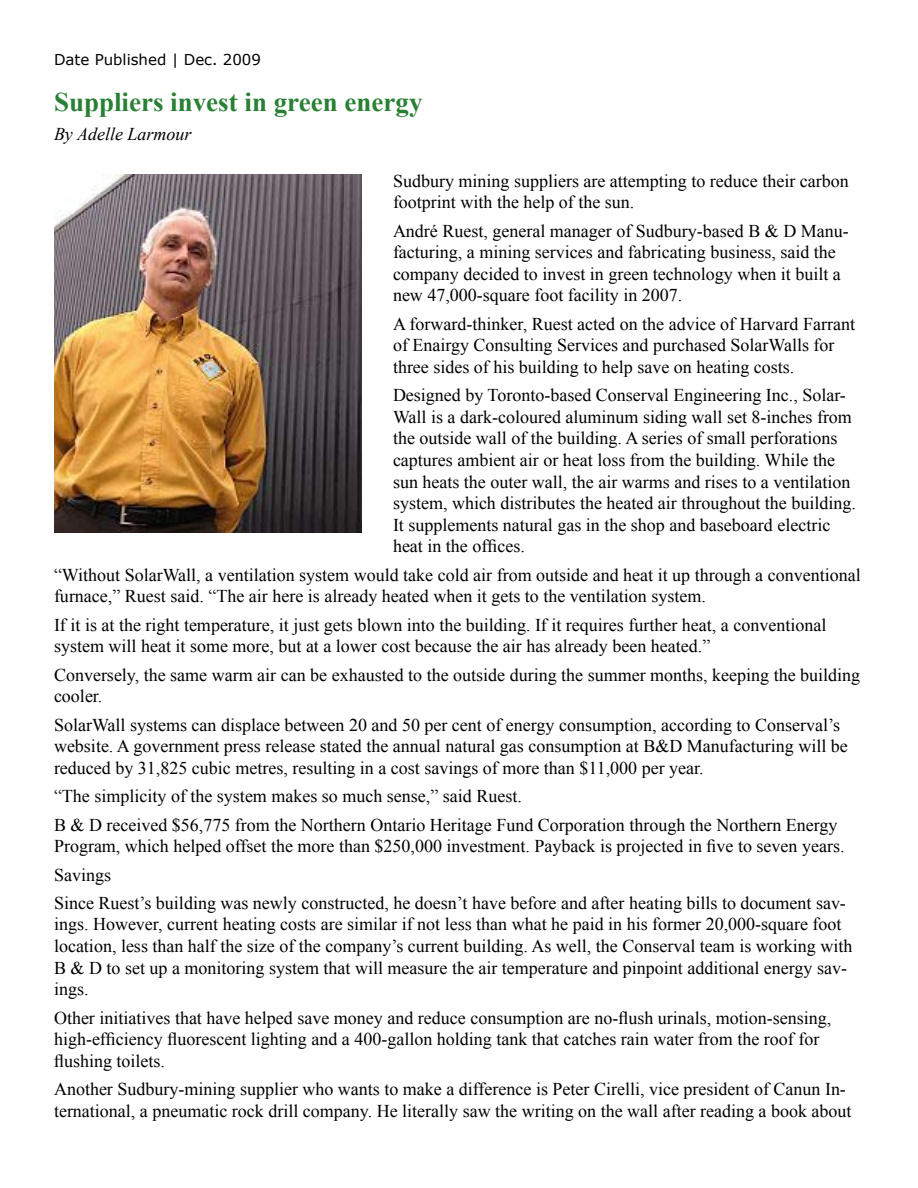
<style>
.page{position:relative;width:918px;height:1188px;background:#fff}
.page>*{position:absolute;margin:0;border:0;box-sizing:border-box;transform-origin:0 0}
.t1{font:700 27px "Times New Roman";color:#298034}
.t2{font:18px/21.6px "Times New Roman";color:#000}
.t3{font:italic 18px "Times New Roman";color:#000}
.t4{font:15px "Verdana";color:#000}
</style>
<div class="page">
<img style="left:54px;top:174px;width:308px;height:359px">
<p class="t4" style="left:54px;top:50px;width:208px">Date Published | Dec. 2009</p>
<h1 class="t1" style="left:54px;top:87px;width:370px">Suppliers invest in green energy</h1>
<p class="t3" style="left:54px;top:123px;width:139px">By Adelle Larmour</p>
<p class="t2" style="left:393px;top:170px;width:457px">Sudbury mining suppliers are attempting to reduce their carbon footprint with the help of the sun.</p>
<p class="t2" style="left:393px;top:220px;width:457px">André Ruest, general manager of Sudbury-based B &amp; D Manu&shy;facturing, a mining services and fabricating business, said the company decided to invest in green technology when it built a new 47,000-square foot facility in 2007.</p>
<p class="t2" style="left:393px;top:313px;width:464px">A forward-thinker, Ruest acted on the advice of Harvard Farrant of Enairgy Consulting Services and purchased SolarWalls for three sides of his building to help save on heating costs.</p>
<p class="t2" style="left:393px;top:384px;width:464px">Designed by Toronto-based Conserval Engineering Inc., Solar-Wall is a dark-coloured aluminum siding wall set 8-inches from the outside wall of the building. A series of small perforations captures ambient air or heat loss from the building. While the sun heats the outer wall, the air warms and rises to a ventilation system, which distributes the heated air throughout the building.<br>It supplements natural gas in the shop and baseboard electric heat in the offices.</p>
<p class="t2" style="left:54px;top:564px;width:808px">“Without SolarWall, a ventilation system would take cold air from outside and heat it up through a conventional furnace,” Ruest said. “The air here is already heated when it gets to the ventilation system.</p>
<p class="t2" style="left:54px;top:614px;width:774px">If it is at the right temperature, it just gets blown into the building. If it requires further heat, a conventional system will heat it some more, but at a lower cost because the air has already been heated.”</p>
<p class="t2" style="left:54px;top:664px;width:808px">Conversely, the same warm air can be exhausted to the outside during the summer months, keeping the building cooler.</p>
<p class="t2" style="left:54px;top:714px;width:795px">SolarWall systems can displace between 20 and 50 per cent of energy consumption, according to Conserval’s website. A government press release stated the annual natural gas consumption at B&amp;D Manufacturing will be reduced by 31,825 cubic metres, resulting in a cost savings of more than $11,000 per year.</p>
<p class="t2" style="left:54px;top:782px;width:785px;line-height:28.3px">“The simplicity of the system makes so much sense,” said Ruest.<br>B &amp; D received $56,775 from the Northern Ontario Heritage Fund Corporation through the Northern Energy</p>
<p class="t2" style="left:54px;top:832px;width:793px;line-height:28.3px">Program, which helped offset the more than $250,000 investment. Payback is projected in five to seven years.<br>Savings<br>Since Ruest’s building was newly constructed, he doesn’t have before and after heating bills to document sav-</p>
<p class="t2" style="left:54px;top:913px;width:800px">ings. However, current heating costs are similar if not less than what he paid in his former 20,000-square foot location, less than half the size of the company’s current building. As well, the Conserval team is working with B &amp; D to set up a monitoring system that will measure the air temperature and pinpoint additional energy sav&shy;ings.</p>
<p class="t2" style="left:54px;top:1007px;width:779px">Other initiatives that have helped save money and reduce consumption are no-flush urinals, motion-sensing, high-efficiency fluorescent lighting and a 400-gallon holding tank that catches rain water from the roof for flushing toilets.</p>
<p class="t2" style="left:54px;top:1078px;width:799px">Another Sudbury-mining supplier who wants to make a difference is Peter Cirelli, vice president of Canun In&shy;ternational, a pneumatic rock drill company. He literally saw the writing on the wall after reading a book about</p>
</div>
